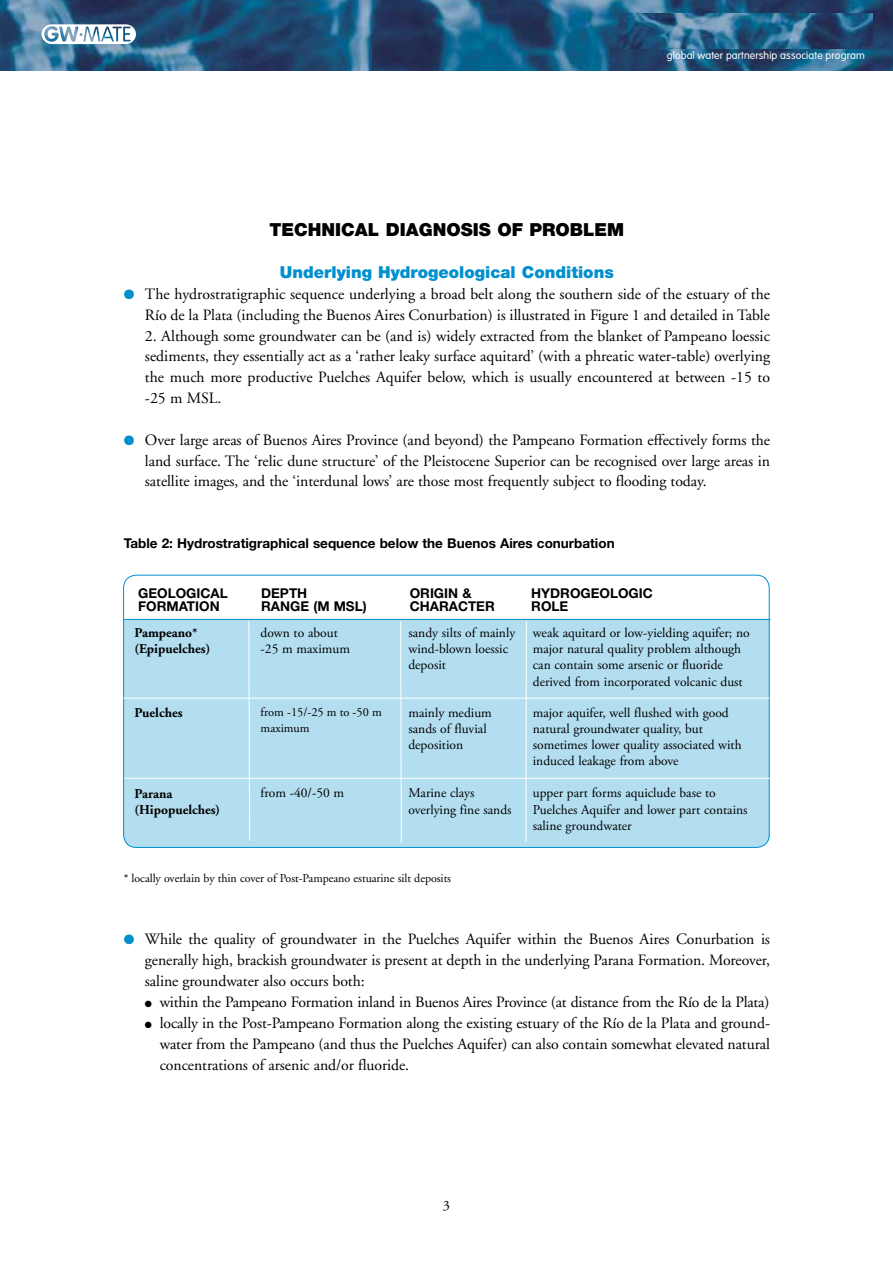
<style>
.page{position:relative;width:893px;height:1263px;background:#fff}
.page>*{position:absolute;margin:0;border:0;box-sizing:border-box;transform-origin:0 0}
.t1{font:900 18px "Helvetica Neue";color:#000}
.t2{font:900 16.5px "Helvetica Neue";color:#0090ce}
.t3{font:15.75px/20.7px "Adobe Garamond";letter-spacing:-.005em;color:#000;text-align:justify}
.t4{font:14.25px "Adobe Garamond";color:#000}
.t5{font:13.5px/16.2px "Adobe Garamond Pro";color:#000}
.t6{font:700 13.5px "Helvetica Neue";color:#000}
.t7{font:700 13.5px/16.2px "Adobe Garamond";color:#000}
.t8{font:12.3px/16.2px "Adobe Garamond Pro";color:#000}
.t9{font:12px "Adobe Garamond";letter-spacing:-.005em;color:#000}
.t10{font:300 10.5px "VAG Rounded";letter-spacing:.01em;color:#fff}
.s1{color:#0090ce}
</style>
<div class="page">
<svg style="left:0;top:0;width:893px;height:70px;background:#27567d"></svg>
<img style="left:620px;top:13px;width:252px;height:36px">
<svg style="left:41px;top:24px;width:95px;height:20px"></svg>
<div style="left:123px;top:574px;width:647px;height:273px;background:#b3def0;border-radius:13px"></div>
<div style="left:114px;top:565px;width:660px;height:53px;background:#fff"></div>
<div style="left:123px;top:575px;width:647px;height:273px;border:1px solid #0090ce;border-radius:13px"></div>
<hr style="left:124px;top:619px;width:646px;height:1px;background:#0090ce">
<hr style="left:123px;top:698px;width:647px;height:1px;background:#fff">
<hr style="left:124px;top:778px;width:646px;height:1px;background:#fff">
<svg style="left:248px;top:621px;width:2px;height:220px"></svg>
<svg style="left:400px;top:621px;width:2px;height:222px"></svg>
<hr style="left:526px;top:621px;width:1px;height:221px;background:#fff">
<p class="t10" style="left:667px;top:50px;width:199px">global water partnership associate program</p>
<p class="t1" style="left:269px;top:219px;width:356px">TECHNICAL DIAGNOSIS OF PROBLEM</p>
<p class="t2" style="left:280px;top:262px;width:335px">Underlying Hydrogeological Conditions</p>
<p class="t3" style="left:124px;top:284px;width:648px;text-align:right"><span class="s1">●</span> The hydrostratigraphic sequence underlying a broad belt along the southern side of the estuary of the<br>Río de la Plata (including the Buenos Aires Conurbation) is illustrated in Figure 1 and detailed in Table</p>
<p class="t3" style="left:145px;top:326px;width:627px">2. Although some groundwater can be (and is) widely extracted from the blanket of Pampeano loessic sediments, they essentially act as a ‘rather leaky surface aquitard’ (with a phreatic water-table) overlying the much more productive Puelches Aquifer below, which is usually encountered at between -15 to -25 m MSL.</p>
<p class="t3" style="left:145px;top:430px;width:627px;text-indent:-21px"><span class="s1">●</span> Over large areas of Buenos Aires Province (and beyond) the Pampeano Formation effectively forms the land surface. The ‘relic dune structure’ of the Pleistocene Superior can be recognised over large areas in satellite images, and the ‘interdunal lows’ are those most frequently subject to flooding today.</p>
<p class="t6" style="left:124px;top:535px;width:492px">Table 2: Hydrostratigraphical sequence below the Buenos Aires conurbation</p>
<p class="t6" style="left:138px;top:584px;width:86px">geological</p>
<p class="t6" style="left:261px;top:584px;width:35px">depth</p>
<p class="t6" style="left:410px;top:584px;width:98px">origin &amp; h</p>
<p class="t6" style="left:541px;top:584px;width:116px">ydrogeologic</p>
<p class="t6" style="left:138px;top:598px;width:83px">formation</p>
<p class="t6" style="left:261px;top:598px;width:128px">range (m msl) ch</p>
<p class="t6" style="left:430px;top:598px;width:66px">aracter</p>
<p class="t6" style="left:531px;top:598px;width:39px">role</p>
<p class="t7" style="left:135px;top:625px;width:77px">Pampeano* (Epipuelches)</p>
<p class="t5" style="left:261px;top:625px;width:91px">down to about -25 m maximum</p>
<p class="t5" style="left:408px;top:625px;width:108px">sandy silts of mainly wind-blown loessic deposit</p>
<p class="t5" style="left:533px;top:625px;width:218px">weak aquitard or low-yielding aquifer; no major natural quality problem although can contain some arsenic or fluoride derived from incorporated volcanic dust</p>
<p class="t7" style="left:135px;top:705px;width:49px">Puelches</p>
<p class="t8" style="left:261px;top:704px;width:123px">from -15/-25 m to -50 m maximum</p>
<p class="t5" style="left:408px;top:705px;width:85px">mainly medium sands of fluvial deposition</p>
<p class="t5" style="left:533px;top:705px;width:210px">major aquifer, well flushed with good natural groundwater quality, but sometimes lower quality associated with induced leakage from above</p>
<p class="t7" style="left:135px;top:785px;width:87px">Parana (Hipopuelches)</p>
<p class="t5" style="left:261px;top:785px;width:85px">from -40/-50 m</p>
<p class="t5" style="left:408px;top:785px;width:105px">Marine clays overlying fine sands</p>
<p class="t5" style="left:533px;top:785px;width:216px">upper part forms aquiclude base to<br>Puelches Aquifer and lower part contains saline groundwater</p>
<p class="t9" style="left:124px;top:871px;width:329px">* locally overlain by thin cover of Post-Pampeano estuarine silt deposits</p>
<p class="t3" style="left:145px;top:929px;width:627px;text-indent:-21px"><span class="s1">●</span> While the quality of groundwater in the Puelches Aquifer within the Buenos Aires Conurbation is generally high, brackish groundwater is present at depth in the underlying Parana Formation. Moreover, saline groundwater also occurs both:</p>
<p class="t3" style="left:145px;top:992px;width:626px">● within the Pampeano Formation inland in Buenos Aires Province (at distance from the Río de la Plata)</p>
<p class="t3" style="left:160px;top:1013px;width:612px;text-indent:-15px">● locally in the Post-Pampeano Formation along the existing estuary of the Río de la Plata and ground&shy;water from the Pampeano (and thus the Puelches Aquifer) can also contain somewhat elevated natural concentrations of arsenic and/or fluoride.</p>
<p class="t4" style="left:443px;top:1197px;width:9px">3</p>
</div>
